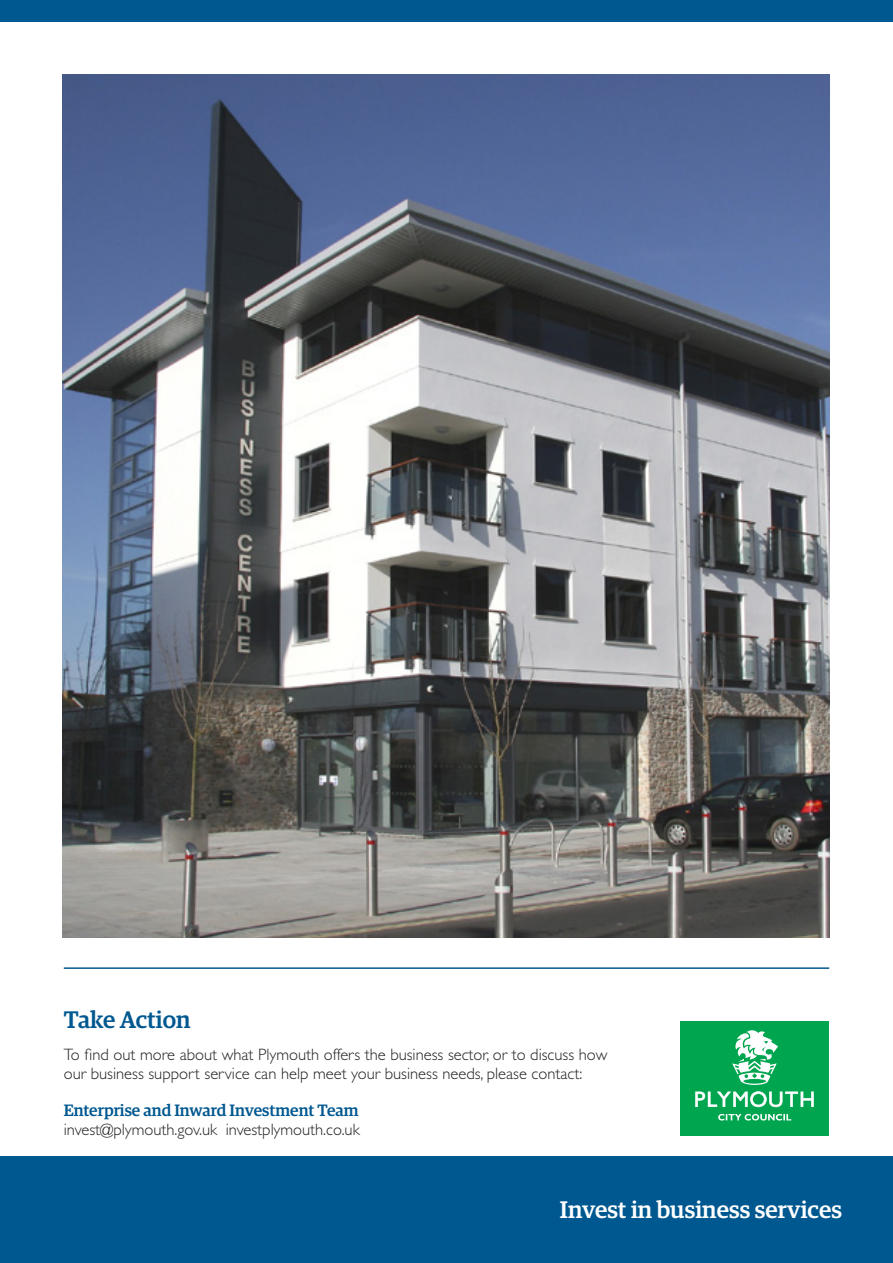
<style>
.page{position:relative;width:893px;height:1263px;background:#fff}
.page>*{position:absolute;margin:0;border:0;box-sizing:border-box;transform-origin:0 0}
.t1{font:500 24px "Guardian Egyp";color:#fff}
.t2{font:500 24px "Guardian Egyp";color:#005890}
.t3{font:300 16.5px/19.5px "Gill Sans Std";color:#231f20}
.t4{font:500 16.5px "Guardian Egyp";color:#005890}
</style>
<div class="page">
<div style="left:680px;top:1020px;width:149px;height:115px;background:#00a54f"></div>
<svg style="left:695px;top:1091px;width:119px;height:16px"></svg>
<svg style="left:718px;top:1114px;width:73px;height:6px"></svg>
<svg style="left:732px;top:1030px;width:46px;height:55px"></svg>
<div style="left:0;top:1157px;width:893px;height:106px;background:#005890"></div>
<hr style="left:64px;top:967px;width:765px;height:2px;background:#005890">
<div style="left:0;top:0;width:893px;height:21px;background:#005890"></div>
<img style="left:62px;top:74px;width:767px;height:864px">
<h1 class="t2" style="left:64px;top:1002px;width:128px">Take Action</h1>
<p class="t3" style="left:64px;top:1045px;width:545px">To find out more about what Plymouth offers the business sector, or to discuss how our business support service can help meet your business needs, please contact:</p>
<p class="t4" style="left:64px;top:1098px;width:296px">Enterprise and Inward Investment Team</p>
<p class="t3" style="left:64px;top:1120px;width:297px">invest@plymouth.gov.uk investplymouth.co.uk</p>
<h1 class="t1" style="left:560px;top:1192px;width:283px">Invest in business services</h1>
</div>
